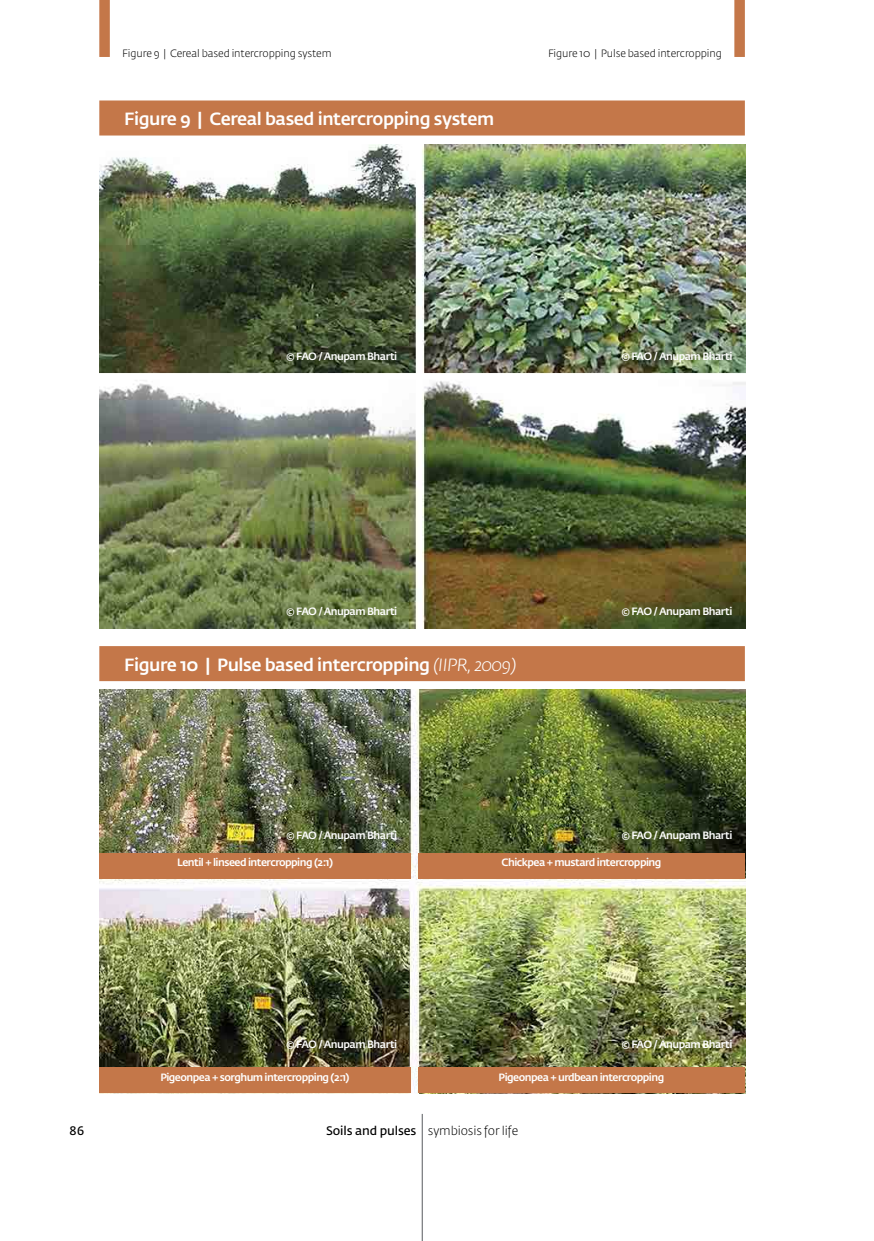
<style>
.page{position:relative;width:874px;height:1241px;background:#fff}
.page>*{position:absolute;margin:0;border:0;box-sizing:border-box;transform-origin:0 0}
.t1{font:500 17.5px "Fedra Sans Std";letter-spacing:-.025em;color:#fff}
.t2{font:300 12.25px "Fedra Sans Std";letter-spacing:-.01em;color:#000}
.t3{font:12.25px "Fedra Sans Std";color:#000}
.t4{font:500 10.5px "Fedra Sans Std";letter-spacing:-.05em;color:#fff}
.t5{font:300 10.5px "Fedra Sans Std";letter-spacing:-.01em;color:#000}
.s1{font-weight:300;font-style:italic}
.s2{font-weight:400}
</style>
<div class="page">
<hr style="left:421px;top:1113px;width:2px;height:127px;background:#808285">
<div style="left:99px;top:100px;width:645px;height:35px;background:#c47749"></div>
<div style="left:99px;top:646px;width:645px;height:35px;background:#c47749"></div>
<img style="left:99px;top:145px;width:645px;height:483px">
<img style="left:99px;top:689px;width:645px;height:404px">
<div style="left:99px;top:0;width:11px;height:57px;background:#c47749"></div>
<div style="left:99px;top:852px;width:311px;height:26px;background:#c47749"></div>
<div style="left:99px;top:1067px;width:311px;height:26px;background:#c47749"></div>
<div style="left:418px;top:1067px;width:326px;height:26px;background:#c47749"></div>
<div style="left:418px;top:852px;width:326px;height:26px;background:#c47749"></div>
<div style="left:734px;top:0;width:10px;height:57px;background:#c47749"></div>
<p class="t5" style="left:122px;top:47px;width:211px">Figure 9 | Cereal based intercropping system</p>
<h1 class="t1" style="left:124px;top:108px;width:371px">Figure 9 | Cereal based intercropping system</h1>
<p class="t5" style="left:547px;top:47px;width:175px">Figure 10 | Pulse based intercropping</p>
<p class="t4" style="left:286px;top:349px;width:113px">© FAO / Anupam Bharti</p>
<p class="t4" style="left:621px;top:349px;width:113px">© FAO / Anupam Bharti</p>
<p class="t4" style="left:286px;top:605px;width:113px">© FAO / Anupam Bharti</p>
<h1 class="t1" style="left:124px;top:653px;width:393px">Figure 10 | Pulse based intercropping <span class="s1">(IIPR, 2009)</span></h1>
<p class="t4" style="left:286px;top:828px;width:113px">© FAO / Anupam Bharti</p>
<p class="t4" style="left:621px;top:605px;width:113px">© FAO / Anupam Bharti</p>
<p class="t4" style="left:621px;top:828px;width:113px">© FAO / Anupam Bharti</p>
<p class="t4" style="left:177px;top:855px;width:157px">Lentil + linseed intercropping (2:1)</p>
<p class="t4" style="left:286px;top:1037px;width:113px">© FAO / Anupam Bharti</p>
<p class="t4" style="left:501px;top:855px;width:161px">Chickpea + mustard intercropping</p>
<p class="t4" style="left:621px;top:1037px;width:113px">© FAO / Anupam Bharti</p>
<p class="t4" style="left:160px;top:1070px;width:191px">Pigeonpea + sorghum intercropping (2:1)</p>
<p class="t4" style="left:498px;top:1070px;width:167px">Pigeonpea + urdbean intercropping</p>
<p class="t3" style="left:69px;top:1123px;width:16px">86</p>
<p class="t2" style="left:326px;top:1123px;width:193px"><span class="s2">Soils and pulses</span> symbiosis for life</p>
</div>
